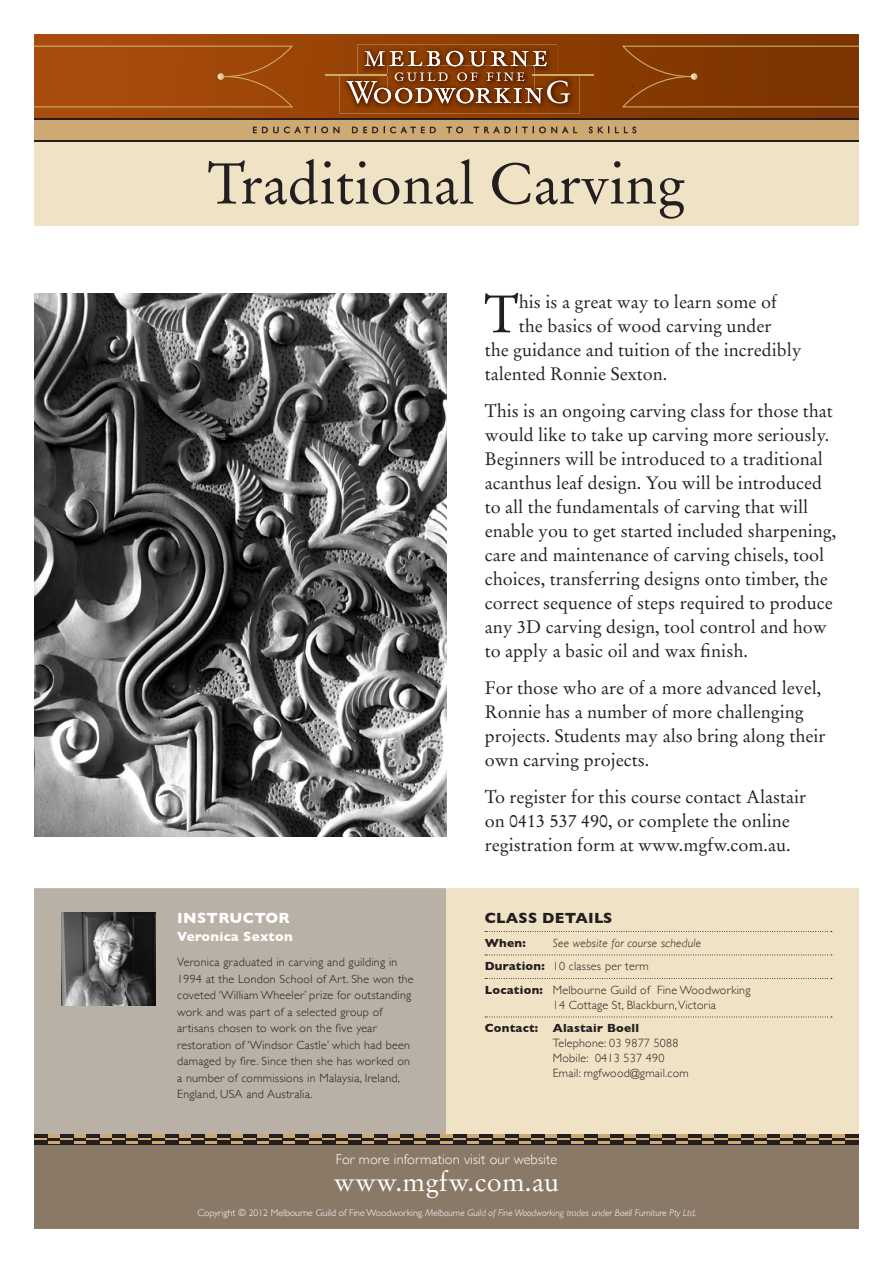
<style>
.page{position:relative;width:893px;height:1263px;background:#fff}
.page>*{position:absolute;margin:0;border:0;box-sizing:border-box;transform-origin:0 0}
.t1{font:57px "Stempel Garamond";color:#231f20}
.Intro_Para{font:52.2px "Stempel Garamond";color:#231f20}
.t2{font:27px "Stempel Garamond";letter-spacing:.01em;color:#fff}
.Body{font:18px/24px "Stempel Garamond";color:#231f20}
.Intro_Para-2{font:18px "Stempel Garamond";color:#231f20}
.t3{font:700 15px "Gill Sans";letter-spacing:.02em;color:#231f20}
.t4{font:700 15px "Gill Sans";letter-spacing:.02em;color:#fff}
.t5{font:300 14.25px "Gill Sans";letter-spacing:.01em;color:#fff}
.t6{font:700 13.5px "Gill Sans";letter-spacing:.02em;color:#fff}
.t7{font:300 12px/16.5px "Gill Sans";letter-spacing:.02em;color:#231f20}
.t8{font:italic 300 12px "Gill Sans";letter-spacing:.02em;color:#231f20}
.t9{font:700 12px "Gill Sans";color:#231f20}
.t10{font:italic 300 9.75px "Gill Sans";color:#fff}
.s1{font-weight:700}
.s2{font-style:normal}
</style>
<div class="page">
<div style="left:34px;top:1144px;width:825px;height:85px;background:#8a7966"></div>
<div style="left:34px;top:141px;width:825px;height:85px;background:#efe2c5"></div>
<div style="left:34px;top:888px;width:412px;height:247px;background:#bab1a6"></div>
<div style="left:446px;top:888px;width:413px;height:247px;background:#efe2c5"></div>
<svg style="left:34px;top:34px;width:825px;height:85px;background:#8e4007"></svg>
<hr style="left:34px;top:1143px;width:825px;height:2px;background:#231f20">
<hr style="left:34px;top:1134px;width:825px;height:2px;background:#231f20">
<hr style="left:99px;top:1141px;width:14px;height:3px;background:#cea973">
<hr style="left:99px;top:1138px;width:14px;height:3px;background:#231f20">
<hr style="left:99px;top:1135px;width:14px;height:3px;background:#cea973">
<svg style="left:34px;top:1135px;width:65px;height:9px"></svg>
<hr style="left:230px;top:1141px;width:14px;height:3px;background:#cea973">
<hr style="left:230px;top:1138px;width:14px;height:3px;background:#231f20">
<hr style="left:230px;top:1135px;width:14px;height:3px;background:#cea973">
<svg style="left:113px;top:1135px;width:117px;height:9px"></svg>
<svg style="left:244px;top:1135px;width:130px;height:9px"></svg>
<hr style="left:374px;top:1138px;width:14px;height:3px;background:#cea973">
<hr style="left:374px;top:1141px;width:14px;height:3px;background:#231f20">
<hr style="left:374px;top:1135px;width:14px;height:3px;background:#231f20">
<hr style="left:518px;top:1141px;width:14px;height:3px;background:#cea973">
<hr style="left:518px;top:1138px;width:14px;height:3px;background:#231f20">
<hr style="left:518px;top:1135px;width:14px;height:3px;background:#cea973">
<svg style="left:388px;top:1135px;width:130px;height:9px"></svg>
<svg style="left:532px;top:1135px;width:130px;height:9px"></svg>
<hr style="left:662px;top:1138px;width:14px;height:3px;background:#cea973">
<hr style="left:662px;top:1141px;width:14px;height:3px;background:#231f20">
<hr style="left:662px;top:1135px;width:14px;height:3px;background:#231f20">
<svg style="left:676px;top:1135px;width:117px;height:9px"></svg>
<hr style="left:793px;top:1138px;width:14px;height:3px;background:#cea973">
<hr style="left:793px;top:1141px;width:14px;height:3px;background:#231f20">
<hr style="left:793px;top:1135px;width:14px;height:3px;background:#231f20">
<svg style="left:807px;top:1135px;width:52px;height:9px"></svg>
<img style="left:358px;top:44px;width:156px;height:28px">
<img style="left:388px;top:65px;width:147px;height:7px">
<svg style="left:364px;top:51px;width:76px;height:15px"></svg>
<svg style="left:446px;top:51px;width:17px;height:15px"></svg>
<svg style="left:469px;top:51px;width:78px;height:15px"></svg>
<svg style="left:346px;top:72px;width:224px;height:32px;background:#955d37"></svg>
<hr style="left:325px;top:75px;width:62px;height:1px;background:#caac68">
<hr style="left:532px;top:75px;width:61px;height:1px;background:#caac68">
<div style="left:34px;top:119px;width:825px;height:22px;background:#cea973"></div>
<svg style="left:253px;top:127px;width:86px;height:6px"></svg>
<svg style="left:352px;top:127px;width:84px;height:6px"></svg>
<svg style="left:446px;top:127px;width:17px;height:6px"></svg>
<svg style="left:474px;top:127px;width:103px;height:6px"></svg>
<svg style="left:589px;top:127px;width:20px;height:6px"></svg>
<svg style="left:615px;top:127px;width:21px;height:6px"></svg>
<hr style="left:34px;top:119px;width:825px;height:1px;background:#231f20">
<hr style="left:34px;top:140px;width:825px;height:1px;background:#231f20">
<div style="left:622px;top:46px;width:237px;height:61px;background:#813700"></div>
<svg style="left:34px;top:46px;width:259px;height:61px;background:#a54d0f"></svg>
<img style="left:34px;top:293px;width:412px;height:543px">
<svg style="left:62px;top:912px;width:93px;height:94px;background:#5a5a5a"></svg>
<svg style="left:485px;top:931px;width:347px;height:1px"></svg>
<svg style="left:485px;top:954px;width:347px;height:1px"></svg>
<svg style="left:485px;top:978px;width:347px;height:1px"></svg>
<svg style="left:485px;top:1016px;width:347px;height:1px"></svg>
<p class="t1" style="left:208px;top:150px;width:479px">Traditional Carving</p>
<p class="t4" style="left:177px;top:906px;width:114px">INSTRUCTOR</p>
<p class="t6" style="left:177px;top:926px;width:117px">Veronica Sexton</p>
<p class="t7" style="left:177px;top:953px;width:238px">Veronica graduated in carving and guilding in 1994 at the London School of Art. She won the coveted ‘William Wheeler’ prize for outstanding work and was part of a selected group of artisans chosen to work on the five year restoration of ‘Windsor Castle’ which had been damaged by fire. Since then she has worked on a number of commissions in Malaysia, Ireland, England, USA and Australia.</p>
<p class="Intro_Para" style="left:484px;top:283px;width:36px">T</p>
<p class="Intro_Para-2" style="left:519px;top:291px;width:259px">his is a great way to learn some of</p>
<p class="Intro_Para-2" style="left:519px;top:315px;width:254px">the basics of wood carving under</p>
<p class="Intro_Para-2" style="left:485px;top:339px;width:319px">the guidance and tuition of the incredibly</p>
<p class="Intro_Para-2" style="left:485px;top:363px;width:184px">talented Ronnie Sexton.</p>
<p class="Body" style="left:485px;top:399px;width:353px">This is an ongoing carving class for those that would like to take up carving more seriously.<br>Beginners will be introduced to a traditional acanthus leaf design. You will be introduced to all the fundamentals of carving that will enable you to get started included sharpening, care and maintenance of carving chisels, tool choices, transferring designs onto timber, the correct sequence of steps required to produce any 3D carving design, tool control and how to apply a basic oil and wax finish.</p>
<p class="Body" style="left:485px;top:676px;width:342px">For those who are of a more advanced level, Ronnie has a number of more challenging projects. Students may also bring along their own carving projects.</p>
<p class="Body" style="left:485px;top:784px;width:323px">To register for this course contact Alastair on 0413 537 490, or complete the online registration form at www.mgfw.com.au.</p>
<p class="t3" style="left:485px;top:906px;width:129px">CLASS DETAILS</p>
<p class="t9" style="left:485px;top:933px;width:43px">When:</p>
<p class="t8" style="left:553px;top:936px;width:150px">See website for course schedule</p>
<p class="t7" style="left:485px;top:957px;width:166px"><span class="s1">Duration:</span> 10 classes per term</p>
<p class="t7" style="left:553px;top:982px;width:199px;line-height:15px;text-indent:-68px"><span class="s1">Location:</span> Melbourne Guild of Fine Woodworking<br>14 Cottage St, Blackburn, Victoria</p>
<p class="t7" style="left:553px;top:1020px;width:137px;line-height:15px;text-indent:-68px"><span class="s1">Contact: Alastair Boell<br></span>Telephone: 03 9877 5088<br>Mobile: 0413 537 490<br>Email: mgfwood@gmail.com</p>
<p class="t5" style="left:336px;top:1148px;width:223px">For more information visit our website</p>
<h3 class="t2" style="left:334px;top:1166px;width:227px">www.mgfw.com.au</h3>
<p class="t10" style="left:198px;top:1207px;width:500px"><span class="s2">Copyright © 2012 Melbourne Guild of Fine Woodworking.</span> Melbourne Guild of Fine Woodworking trades under Boell Furniture Pty Ltd.</p>
</div>
